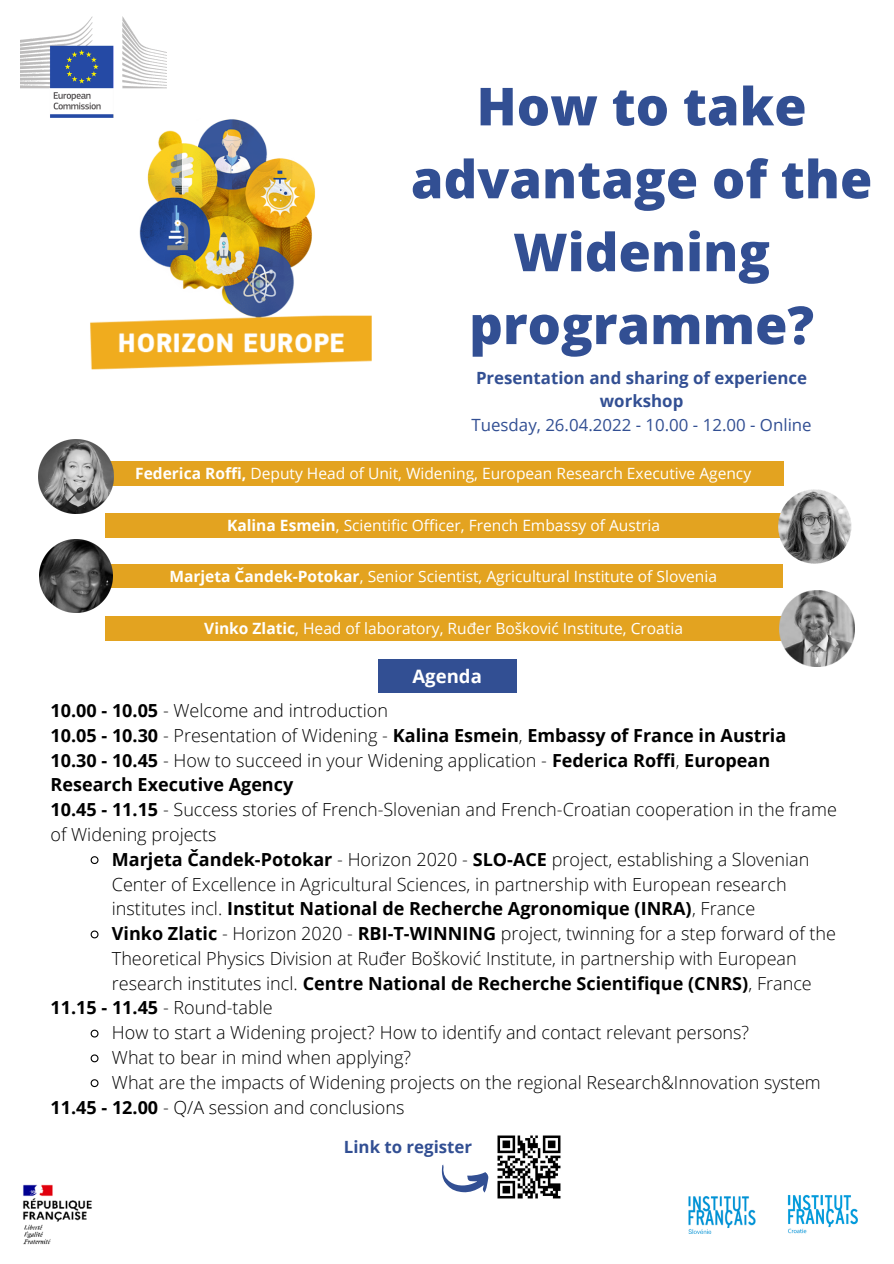
<style>
.page{position:relative;width:894px;height:1264px;background:#fff}
.page>*{position:absolute;margin:0;border:0;box-sizing:border-box;transform-origin:0 0}
.t1{font:800 52.5px/72.9px "Open Sans";color:#324f93;text-align:center}
.t2{font:700 18.6px "Open Sans";color:#fff}
.t3{font:300 18px/24.8px "Open Sans";color:#000}
.t4{font:700 18px/24.8px "Open Sans";color:#000}
.t5{font:700 16.8px/23.2px "Open Sans";color:#324f93;text-align:center}
.t6{font:16.8px "Open Sans";color:#324f93}
.t7{font:15.6px "Open Sans";color:#fff}
.s1{font-weight:700}
.s2{font-weight:300}
</style>
<div class="page">
<img style="left:90px;top:119px;width:282px;height:251px">
<div style="left:105px;top:616px;width:678px;height:25px;background:#e3a320"></div>
<img style="left:688px;top:1196px;width:67px;height:37px">
<img style="left:23px;top:1184px;width:69px;height:61px">
<img style="left:20px;top:16px;width:146px;height:102px">
<div style="left:104px;top:564px;width:678px;height:24px;background:#e3a320"></div>
<div style="left:105px;top:512px;width:678px;height:25px;background:#e3a320"></div>
<img style="left:772px;top:481px;width:80px;height:82px">
<img style="left:39px;top:539px;width:74px;height:73px">
<div style="left:105px;top:461px;width:678px;height:25px;background:#e3a320"></div>
<img style="left:39px;top:439px;width:74px;height:74px">
<img style="left:497px;top:1135px;width:64px;height:64px">
<svg style="left:441px;top:1164px;width:48px;height:29px"></svg>
<img style="left:787px;top:1194px;width:71px;height:40px">
<div style="left:377px;top:659px;width:139px;height:33px;background:#324f93"></div>
<svg style="left:90px;top:856px;width:9px;height:8px"></svg>
<svg style="left:90px;top:930px;width:9px;height:9px"></svg>
<svg style="left:90px;top:1029px;width:9px;height:9px"></svg>
<svg style="left:90px;top:1054px;width:9px;height:9px"></svg>
<svg style="left:90px;top:1079px;width:9px;height:8px"></svg>
<img style="left:779px;top:591px;width:74px;height:75px">
<p class="t1" style="left:410px;top:69px;width:463px">How to take advantage of the<br>Widening programme?</p>
<p class="t5" style="left:476px;top:366px;width:332px">Presentation and sharing of experience workshop</p>
<p class="t6" style="left:471px;top:412px;width:341px">Tuesday, 26.04.2022 - 10.00 - 12.00 - Online</p>
<p class="t7" style="left:135px;top:463px;width:617px"><span class="s1">Federica Roffi,</span> Deputy Head of Unit, Widening, European Research Executive Agency</p>
<p class="t7" style="left:227px;top:514px;width:434px"><span class="s1">Kalina Esmein</span>, Scientific Officer, French Embassy of Austria</p>
<p class="t7" style="left:169px;top:565px;width:549px"><span class="s1">Marjeta Čandek-Potokar</span>, Senior Scientist, Agricultural Institute of Slovenia</p>
<p class="t7" style="left:204px;top:617px;width:480px"><span class="s1">Vinko Zlatic</span>, Head of laboratory, Ruđer Bošković Institute, Croatia</p>
<p class="t2" style="left:412px;top:663px;width:71px">Agenda</p>
<p class="t3" style="left:51px;top:697px;width:339px"><span class="s1">10.00 - 10.05</span> - Welcome and introduction</p>
<p class="t4" style="left:51px;top:722px;width:737px">10.05 - 10.30 <span class="s2">- Presentation of Widening -</span> Kalina Esmein<span class="s2">,</span> Embassy of France in Austria</p>
<p class="t4" style="left:51px;top:747px;width:721px">10.30 - 10.45 <span class="s2">- How to succeed in your Widening application -</span> Federica Roffi<span class="s2">,</span> European<br>Research Executive Agency</p>
<p class="t3" style="left:51px;top:796px;width:787px"><span class="s1">10.45 - 11.15</span> - Success stories of French-Slovenian and French-Croatian cooperation in the frame of Widening projects</p>
<p class="t3" style="left:112px;top:846px;width:698px"><span class="s1">Marjeta Čandek-Potokar</span> - Horizon 2020 - <span class="s1">SLO-ACE</span> project, establishing a Slovenian<br>Center of Excellence in Agricultural Sciences, in partnership with European research institutes incl. <span class="s1">Institut National de Recherche Agronomique (INRA)</span>, France</p>
<p class="t3" style="left:112px;top:920px;width:725px"><span class="s1">Vinko Zlatic</span> - Horizon 2020 - <span class="s1">RBI-T-WINNING</span> project, twinning for a step forward of the<br>Theoretical Physics Division at Ruđer Bošković Institute, in partnership with European research institutes incl. <span class="s1">Centre National de Recherche Scientifique (CNRS)</span>, France</p>
<p class="t3" style="left:112px;top:1019px;width:638px">How to start a Widening project? How to identify and contact relevant persons?</p>
<p class="t3" style="left:112px;top:1044px;width:300px">What to bear in mind when applying?</p>
<p class="t3" style="left:112px;top:1069px;width:710px">What are the impacts of Widening projects on the regional Research&amp;Innovation system</p>
<p class="t3" style="left:51px;top:995px;width:223px"><span class="s1">11.15 - 11.45</span> - Round-table</p>
<p class="t3" style="left:51px;top:1094px;width:355px"><span class="s1">11.45 - 12.00</span> - Q/A session and conclusions</p>
<p class="t5" style="left:344px;top:1135px;width:130px">Link to register</p>
</div>
